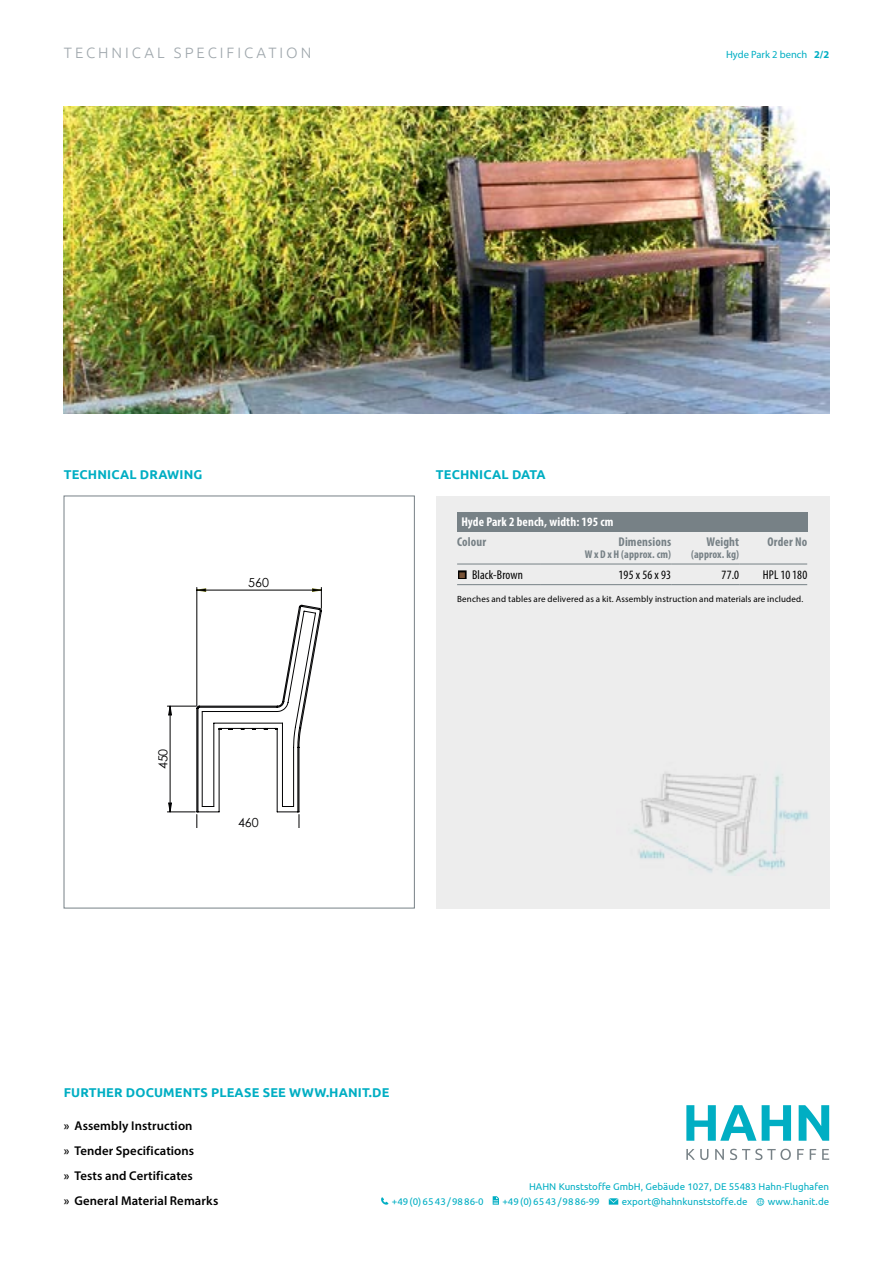
<style>
.page{position:relative;width:893px;height:1263px;background:#fff}
.page>*{position:absolute;margin:0;border:0;box-sizing:border-box;transform-origin:0 0}
.t1{font:300 15px "Ubuntu";letter-spacing:.2em;color:#a0a8ad}
.t2{font:600 12.75px/24.8px "Myriad Pro";letter-spacing:.01em;color:#000}
.t3{font:700 12.75px "Ubuntu";letter-spacing:.01em;color:#00aec3}
.t4{font:condensed 12.75px "Myriad Pro";letter-spacing:.01em;color:#000}
.t5{font:700 condensed 12.75px "Myriad Pro";letter-spacing:.01em;color:#778186}
.t6{font:700 condensed 12.75px "Myriad Pro";letter-spacing:.01em;color:#fff}
.t7{font:12.45px "Century Gothic";color:#020203}
.t8{font:12.45px "Century Gothic";color:#000}
.t9{font:700 condensed 11.25px "Myriad Pro";letter-spacing:.01em;color:#778186}
.t10{font:10.5px "Myriad Pro";color:#00aec3}
.t11{font:9.75px "Ubuntu";color:#00aec3}
.t12{font:9px "Myriad Pro";letter-spacing:.02em;color:#000}
.s1{font-weight:700}
.s2{font-family:"Cambria";font-stretch:normal;font-size:8.25px}
</style>
<div class="page">
<div style="left:436px;top:496px;width:393px;height:412px;background:#ededed"></div>
<img style="left:632px;top:772px;width:177px;height:102px">
<hr style="left:197px;top:830px;width:102px;height:1px;background:#020203">
<svg style="left:167px;top:587px;width:155px;height:240px"></svg>
<img style="left:64px;top:106px;width:765px;height:307px">
<div style="left:457px;top:512px;width:350px;height:19px;background:#778186"></div>
<svg style="left:457px;top:564px;width:15px;height:1px"></svg>
<hr style="left:472px;top:564px;width:68px;height:1px;background:#778186">
<hr style="left:540px;top:564px;width:131px;height:1px;background:#778186">
<hr style="left:671px;top:564px;width:68px;height:1px;background:#778186">
<hr style="left:739px;top:564px;width:68px;height:1px;background:#778186">
<svg style="left:457px;top:584px;width:15px;height:1px"></svg>
<hr style="left:472px;top:584px;width:68px;height:1px;background:#778186">
<hr style="left:540px;top:584px;width:131px;height:1px;background:#778186">
<hr style="left:671px;top:584px;width:68px;height:1px;background:#778186">
<hr style="left:739px;top:584px;width:68px;height:1px;background:#778186">
<svg style="left:381px;top:1197px;width:7px;height:8px"></svg>
<svg style="left:493px;top:1196px;width:6px;height:9px"></svg>
<svg style="left:609px;top:1198px;width:9px;height:7px"></svg>
<svg style="left:756px;top:1198px;width:8px;height:8px"></svg>
<svg style="left:762px;top:1105px;width:29px;height:36px"></svg>
<svg style="left:799px;top:1105px;width:30px;height:36px"></svg>
<svg style="left:686px;top:1149px;width:143px;height:11px"></svg>
<svg style="left:686px;top:1105px;width:70px;height:36px"></svg>
<h1 class="t1" style="left:64px;top:44px;width:249px">TECHNICAL SPECIFICATION</h1>
<p class="t10" style="left:726px;top:48px;width:105px">Hyde Park 2 bench <span class="s1">2/2</span></p>
<h2 class="t3" style="left:64px;top:467px;width:140px">TECHNICAL DRAWING</h2>
<h2 class="t3" style="left:436px;top:467px;width:111px">TECHNICAL DATA</h2>
<h2 class="t6" style="left:461px;top:514px;width:153px">Hyde Park 2 bench, width: 195 cm</h2>
<h2 class="t5" style="left:457px;top:534px;width:30px">Colour</h2>
<h2 class="t5" style="left:618px;top:534px;width:54px">Dimensions</h2>
<p class="t9" style="left:585px;top:547px;width:88px">Wx D x H (approx. cm)</p>
<h2 class="t5" style="left:706px;top:534px;width:34px">Weight</h2>
<p class="t9" style="left:691px;top:547px;width:50px">(approx. kg)</p>
<h2 class="t5" style="left:768px;top:534px;width:41px">Order No</h2>
<p class="t7" style="left:155px;top:769px;width:22px;rotate:-90deg">450</p>
<p class="t8" style="left:248px;top:575px;width:22px">560</p>
<p class="t7" style="left:238px;top:815px;width:22px">460</p>
<h2 class="t4" style="left:459px;top:567px;width:66px"><span class="s2">■</span> Black-Brown</h2>
<h2 class="t4" style="left:619px;top:567px;width:54px">195 x 56 x 93</h2>
<h2 class="t4" style="left:722px;top:567px;width:19px">77.0</h2>
<h2 class="t4" style="left:763px;top:567px;width:46px">HPL 10 180</h2>
<p class="t12" style="left:457px;top:594px;width:348px">Benches and tables are delivered as a kit. Assembly instruction and materials are included.</p>
<h2 class="t3" style="left:64px;top:1085px;width:327px">FURTHER DOCUMENTS PLEASE SEE WWW.HANIT.DE</h2>
<h2 class="t2" style="left:64px;top:1113px;width:156px">» Assembly Instruction<br>» Tender Specifications<br>» Tests and Certificates<br>» General Material Remarks</h2>
<p class="t11" style="left:529px;top:1180px;width:302px">HAHN Kunststoffe GmbH, Gebäude 1027, DE 55483 Hahn-Flughafen</p>
<p class="t11" style="left:392px;top:1195px;width:93px">+49(0)6543/9886-0</p>
<p class="t11" style="left:502px;top:1195px;width:99px">+49(0)6543/9886-99</p>
<p class="t11" style="left:622px;top:1195px;width:127px">export@hahnkunststoffe.de</p>
<p class="t11" style="left:768px;top:1195px;width:63px">www.hanit.de</p>
</div>
